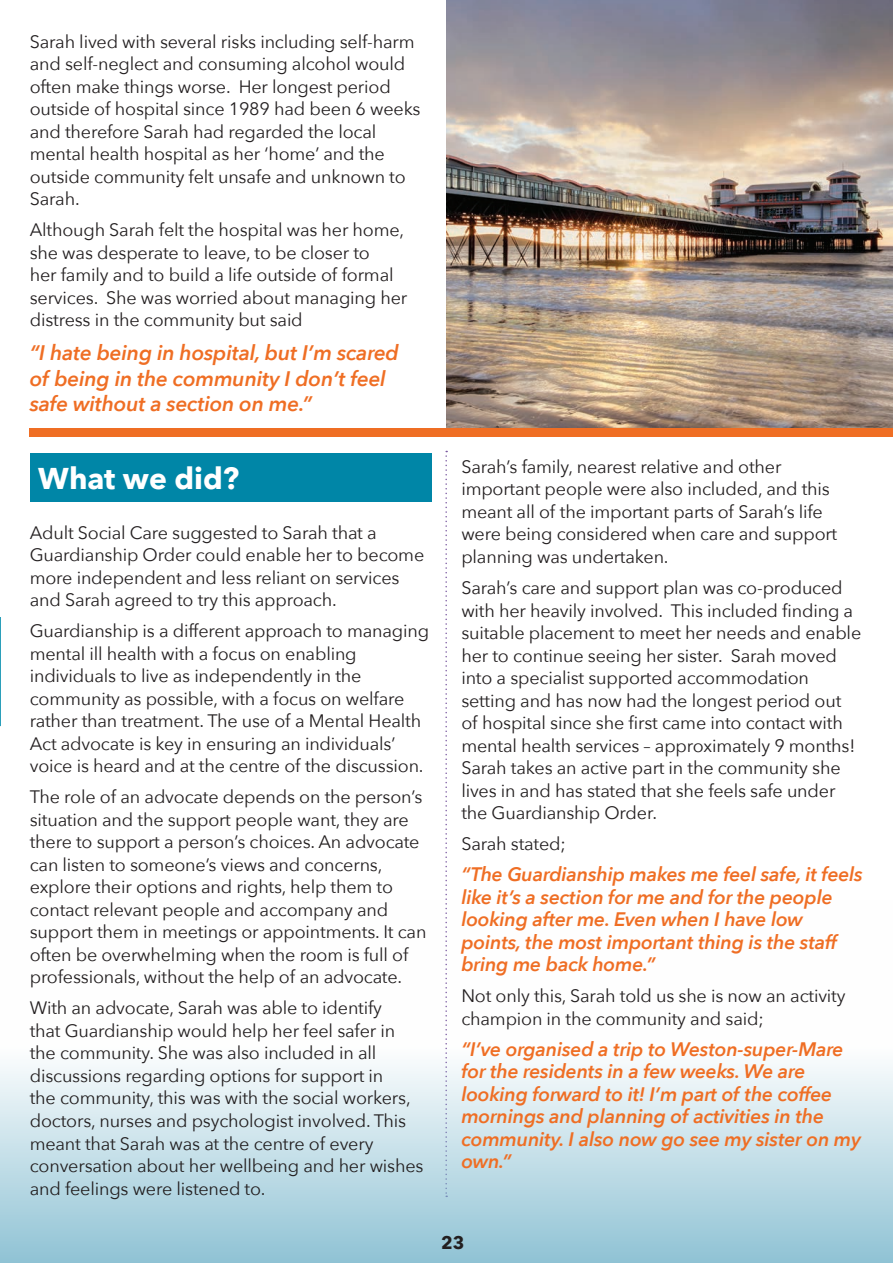
<style>
.page{position:relative;width:893px;height:1263px;background:#fff}
.page>*{position:absolute;margin:0;border:0;box-sizing:border-box;transform-origin:0 0}
.t1{font:700 30px "Avenir Next";color:#fff}
.t2{font:italic 600 21px/25.5px "Avenir Next";letter-spacing:-.01em;color:#ef6e24}
.t3{font:italic 600 19.5px/22.5px "Avenir Next";letter-spacing:-.01em;color:#ef6e24}
.t4{font:18px/22.5px "Avenir Next";letter-spacing:-.01em;color:#231f20}
.t5{font:700 18px "Avenir Next";color:#231f20}
</style>
<div class="page">
<hr style="left:0;top:618px;width:1px;height:108px;background:#2b9fba">
<svg style="left:445px;top:451px;width:2px;height:449px"></svg>
<div style="left:30px;top:453px;width:402px;height:49px;background:#0086a7"></div>
<img style="left:446px;top:0;width:447px;height:428px">
<div style="left:30px;top:428px;width:863px;height:9px;background:#ef6e24"></div>
<svg style="left:0;top:903px;width:893px;height:360px"></svg>
<p class="t4" style="left:30px;top:29px;width:392px">Sarah lived with several risks including self-harm and self-neglect and consuming alcohol would often make things worse. Her longest period outside of hospital since 1989 had been 6 weeks and therefore Sarah had regarded the local mental health hospital as her ‘home’ and the outside community felt unsafe and unknown to Sarah.</p>
<p class="t4" style="left:30px;top:218px;width:379px">Although Sarah felt the hospital was her home, she was desperate to leave, to be closer to<br>her family and to build a life outside of formal services. She was worried about managing her distress in the community but said</p>
<p class="t2" style="left:30px;top:340px;width:371px">“I hate being in hospital, but I’m scared of being in the community I don’t feel safe without a section on me.”</p>
<h1 class="t1" style="left:38px;top:453px;width:202px">What we did?</h1>
<p class="t4" style="left:30px;top:521px;width:396px">Adult Social Care suggested to Sarah that a Guardianship Order could enable her to become more independent and less reliant on services and Sarah agreed to try this approach.</p>
<p class="t4" style="left:30px;top:619px;width:401px">Guardianship is a different approach to managing mental ill health with a focus on enabling individuals to live as independently in the community as possible, with a focus on welfare rather than treatment. The use of a Mental Health Act advocate is key in ensuring an individuals’ voice is heard and at the centre of the discussion.</p>
<p class="t4" style="left:30px;top:785px;width:398px">The role of an advocate depends on the person’s situation and the support people want, they are there to support a person’s choices. An advocate can listen to someone’s views and concerns, explore their options and rights, help them to contact relevant people and accompany and support them in meetings or appointments. It can often be overwhelming when the room is full of professionals, without the help of an advocate.</p>
<p class="t4" style="left:30px;top:996px;width:395px">With an advocate, Sarah was able to identify<br>that Guardianship would help her feel safer in the community. She was also included in all discussions regarding options for support in<br>the community, this was with the social workers, doctors, nurses and psychologist involved. This meant that Sarah was at the centre of every conversation about her wellbeing and her wishes and feelings were listened to.</p>
<p class="t4" style="left:461px;top:455px;width:377px">Sarah’s family, nearest relative and other important people were also included, and this meant all of the important parts of Sarah’s life were being considered when care and support planning was undertaken.</p>
<p class="t4" style="left:461px;top:576px;width:401px">Sarah’s care and support plan was co-produced with her heavily involved. This included finding a suitable placement to meet her needs and enable her to continue seeing her sister. Sarah moved into a specialist supported accommodation setting and has now had the longest period out of hospital since she first came into contact with mental health services – approximately 9 months!<br>Sarah takes an active part in the community she lives in and has stated that she feels safe under the Guardianship Order.</p>
<p class="t4" style="left:461px;top:832px;width:106px">Sarah stated;</p>
<p class="t3" style="left:461px;top:862px;width:403px">“The Guardianship makes me feel safe, it feels like it’s a section for me and for the people looking after me. Even when I have low points, the most important thing is the staff bring me back home.”</p>
<p class="t4" style="left:461px;top:984px;width:386px">Not only this, Sarah told us she is now an activity champion in the community and said;</p>
<p class="t3" style="left:461px;top:1037px;width:401px">“I’ve organised a trip to Weston-super-Mare for the residents in a few weeks. We are looking forward to it! I’m part of the coffee mornings and planning of activities in the community. I also now go see my sister on my own.”</p>
<p class="t5" style="left:441px;top:1227px;width:25px">23</p>
</div>
